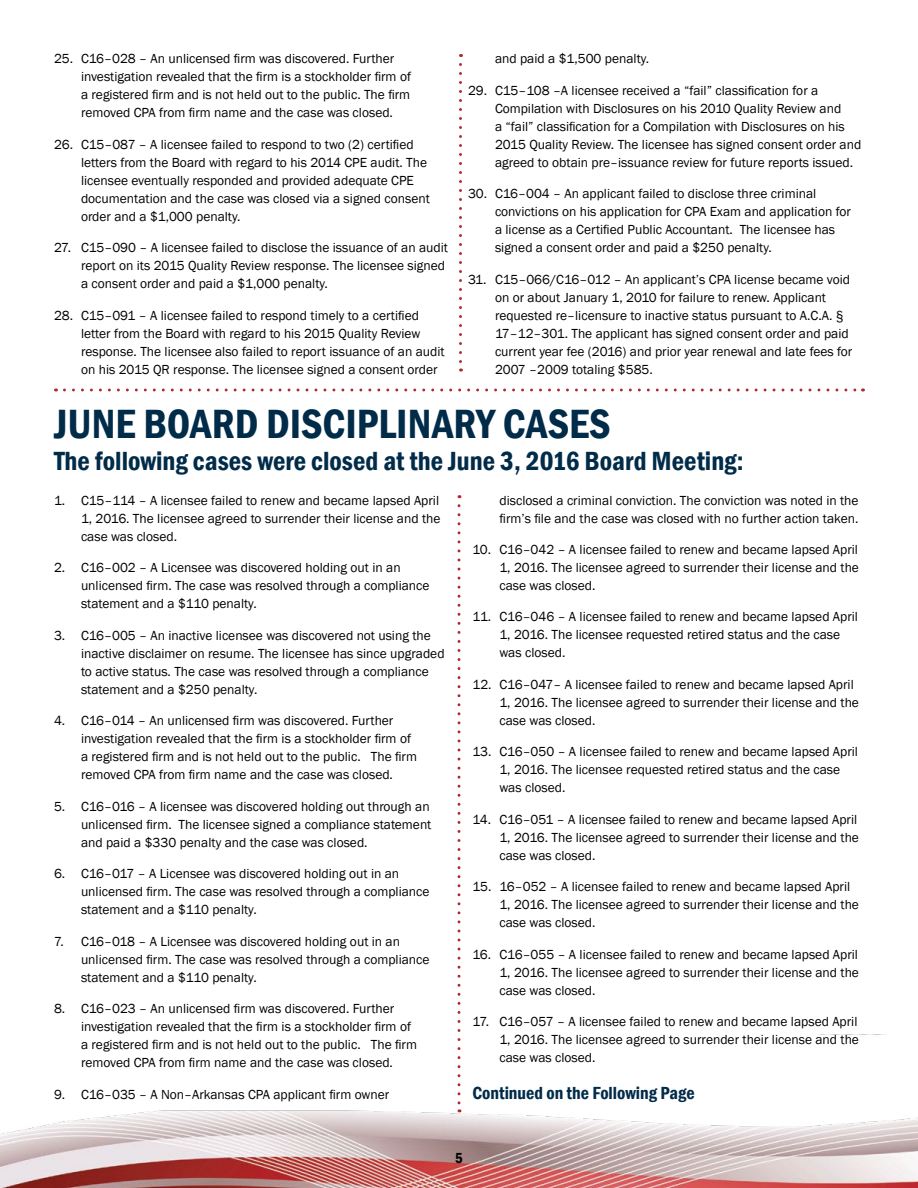
<style>
.page{position:relative;width:918px;height:1188px;background:#fff}
.page>*{position:absolute;margin:0;border:0;box-sizing:border-box;transform-origin:0 0}
.t1{font:600 condensed 42px "Franklin Gothic";color:#002b49}
.t2{font:600 condensed 27px "Franklin Gothic";color:#002b49}
.t3{font:600 condensed 18px "Franklin Gothic";color:#002b49}
.t4{font:600 condensed 15px "Franklin Gothic";color:#000}
.t5{font:13.5px/18px "Franklin Gothic";color:#000}
</style>
<div class="page">
<img style="left:0;top:1002px;width:918px;height:186px">
<svg style="left:64px;top:388px;width:800px;height:3px"></svg>
<svg style="left:459px;top:64px;width:3px;height:308px"></svg>
<svg style="left:458px;top:506px;width:3px;height:606px"></svg>
<p class="t5" style="left:495px;top:51px;width:156px">and paid a $1,500 penalty.</p>
<p class="t5" style="left:495px;top:82px;width:368px;text-indent:-27px">29. C15–108 –A licensee received a “fail” classification for a Compilation with Disclosures on his 2010 Quality Review and<br>a “fail” classification for a Compilation with Disclosures on his 2015 Quality Review. The licensee has signed consent order and agreed to obtain pre–issuance review for future reports issued.</p>
<p class="t5" style="left:495px;top:186px;width:357px;text-indent:-27px">30. C16–004 – An applicant failed to disclose three criminal convictions on his application for CPA Exam and application for a license as a Certified Public Accountant. The licensee has signed a consent order and paid a $250 penalty.</p>
<p class="t5" style="left:495px;top:271px;width:359px;text-indent:-27px">31. C15–066/C16–012 – An applicant’s CPA license became void on or about January 1, 2010 for failure to renew. Applicant requested re–licensure to inactive status pursuant to A.C.A. § 17–12–301. The applicant has signed consent order and paid current year fee (2016) and prior year renewal and late fees for 2007 –2009 totaling $585.</p>
<h1 class="t1" style="left:54px;top:406px;width:558px">JUNE BOARD DISCIPLINARY CASES</h1>
<h2 class="t2" style="left:54px;top:450px;width:691px">The following cases were closed at the June 3, 2016 Board Meeting:</h2>
<p class="t5" style="left:81px;top:492px;width:361px;text-align:justify;text-indent:-27px">1. C15–114 – A licensee failed to renew and became lapsed April 1, 2016. The licensee agreed to surrender their license and the case was closed.</p>
<p class="t5" style="left:81px;top:559px;width:350px;text-indent:-27px">2. C16–002 – A Licensee was discovered holding out in an unlicensed firm. The case was resolved through a compliance statement and a $110 penalty.</p>
<p class="t5" style="left:81px;top:627px;width:365px;text-indent:-27px">3. C16–005 – An inactive licensee was discovered not using the inactive disclaimer on resume. The licensee has since upgraded to active status. The case was resolved through a compliance statement and a $250 penalty.</p>
<p class="t5" style="left:81px;top:712px;width:338px;text-indent:-27px">4. C16–014 – An unlicensed firm was discovered. Further investigation revealed that the firm is a stockholder firm of a registered firm and is not held out to the public. The firm removed CPA from firm name and the case was closed.</p>
<p class="t5" style="left:81px;top:798px;width:352px;text-indent:-27px">5. C16–016 – A licensee was discovered holding out through an unlicensed firm. The licensee signed a compliance statement and paid a $330 penalty and the case was closed.</p>
<p class="t5" style="left:81px;top:865px;width:350px;text-indent:-27px">6. C16–017 – A Licensee was discovered holding out in an unlicensed firm. The case was resolved through a compliance statement and a $110 penalty.</p>
<p class="t5" style="left:81px;top:933px;width:350px;text-indent:-27px">7. C16–018 – A Licensee was discovered holding out in an unlicensed firm. The case was resolved through a compliance statement and a $110 penalty.</p>
<p class="t5" style="left:81px;top:1000px;width:338px;text-indent:-27px">8. C16–023 – An unlicensed firm was discovered. Further investigation revealed that the firm is a stockholder firm of a registered firm and is not held out to the public. The firm removed CPA from firm name and the case was closed.</p>
<p class="t5" style="left:54px;top:1086px;width:337px">9. C16–035 – A Non–Arkansas CPA applicant firm owner</p>
<p class="t5" style="left:81px;top:51px;width:332px;text-indent:-27px">25. C16–028 – An unlicensed firm was discovered. Further investigation revealed that the firm is a stockholder firm of a registered firm and is not held out to the public. The firm removed CPA from firm name and the case was closed.</p>
<p class="t5" style="left:81px;top:136px;width:351px;text-indent:-27px">26. C15–087 – A licensee failed to respond to two (2) certified letters from the Board with regard to his 2014 CPE audit. The licensee eventually responded and provided adequate CPE documentation and the case was closed via a signed consent order and a $1,000 penalty.</p>
<p class="t5" style="left:81px;top:240px;width:369px;text-indent:-27px">27. C15–090 – A licensee failed to disclose the issuance of an audit report on its 2015 Quality Review response. The licensee signed a consent order and paid a $1,000 penalty.</p>
<p class="t5" style="left:81px;top:307px;width:365px;text-indent:-27px">28. C15–091 – A licensee failed to respond timely to a certified letter from the Board with regard to his 2015 Quality Review response. The licensee also failed to report issuance of an audit on his 2015 QR response. The licensee signed a consent order</p>
<p class="t5" style="left:500px;top:492px;width:361px">disclosed a criminal conviction. The conviction was noted in the firm’s file and the case was closed with no further action taken.</p>
<p class="t5" style="left:500px;top:541px;width:361px;text-align:justify;text-indent:-27px">10. C16–042 – A licensee failed to renew and became lapsed April 1, 2016. The licensee agreed to surrender their license and the case was closed.</p>
<p class="t5" style="left:500px;top:609px;width:360px;text-indent:-27px">11. C16–046 – A licensee failed to renew and became lapsed April<br>1, 2016. The licensee requested retired status and the case was closed.</p>
<p class="t5" style="left:500px;top:676px;width:361px;text-indent:-27px">12. C16–047– A licensee failed to renew and became lapsed April<br>1, 2016. The licensee agreed to surrender their license and the case was closed.</p>
<p class="t5" style="left:500px;top:744px;width:360px;text-indent:-27px">13. C16–050 – A licensee failed to renew and became lapsed April<br>1, 2016. The licensee requested retired status and the case was closed.</p>
<p class="t5" style="left:500px;top:811px;width:361px;text-indent:-27px">14. C16–051 – A licensee failed to renew and became lapsed April<br>1, 2016. The licensee agreed to surrender their license and the case was closed.</p>
<p class="t5" style="left:500px;top:879px;width:361px;text-indent:-27px">15. 16–052 – A licensee failed to renew and became lapsed April<br>1, 2016. The licensee agreed to surrender their license and the case was closed.</p>
<p class="t5" style="left:500px;top:946px;width:361px;text-align:justify;text-indent:-27px">16. C16–055 – A licensee failed to renew and became lapsed April 1, 2016. The licensee agreed to surrender their license and the case was closed.</p>
<p class="t5" style="left:500px;top:1014px;width:361px;text-align:justify;text-indent:-27px">17. C16–057 – A licensee failed to renew and became lapsed April 1, 2016. The licensee agreed to surrender their license and the case was closed.</p>
<h3 class="t3" style="left:472px;top:1086px;width:224px">Continued on the Following Page</h3>
<p class="t4" style="left:455px;top:1152px;width:9px">5</p>
</div>
